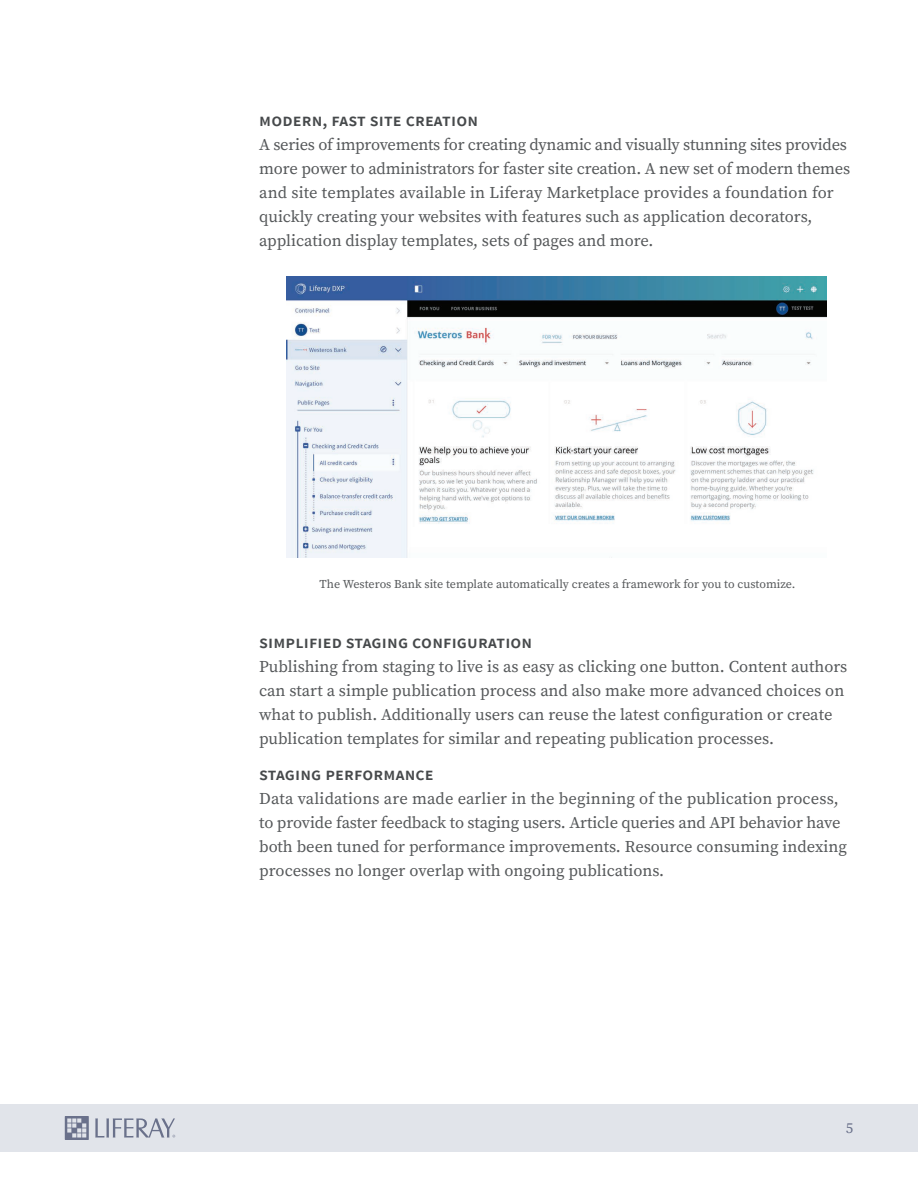
<style>
.page{position:relative;width:918px;height:1188px;background:#fff}
.page>*{position:absolute;margin:0;border:0;box-sizing:border-box;transform-origin:0 0}
.t1{font:600 18px "Source Sans Pro";letter-spacing:.01em;color:#46494b}
.t2{font:16.5px/24px "Source Serif Pro";color:#55585a}
.t3{font:15px "Source Serif Pro";color:#6a718b}
.t4{font:12px "Source Serif Pro";color:#55585a}
</style>
<div class="page">
<div style="left:0;top:1104px;width:918px;height:48px;background:#e1e4ea"></div>
<svg style="left:95px;top:1118px;width:80px;height:20px"></svg>
<svg style="left:65px;top:1116px;width:24px;height:24px"></svg>
<img style="left:286px;top:276px;width:540px;height:282px">
<p class="t1" style="left:259px;top:109px;width:220px">Modern, Fast Site Creation</p>
<p class="t2" style="left:259px;top:133px;width:593px">A series of improvements for creating dynamic and visually stunning sites provides more power to administrators for faster site creation. A new set of modern themes and site templates available in Liferay Marketplace provides a foundation for quickly creating your websites with features such as application decorators, application display templates, sets of pages and more.</p>
<p class="t4" style="left:320px;top:577px;width:477px">The Westeros Bank site template automatically creates a framework for you to customize.</p>
<p class="t1" style="left:259px;top:631px;width:275px">Simplified Staging Configuration</p>
<p class="t2" style="left:259px;top:655px;width:590px">Publishing from staging to live is as easy as clicking one button. Content authors can start a simple publication process and also make more advanced choices on what to publish. Additionally users can reuse the latest configuration or create publication templates for similar and repeating publication processes.</p>
<p class="t1" style="left:259px;top:763px;width:176px">Staging Performance</p>
<p class="t2" style="left:259px;top:787px;width:589px">Data validations are made earlier in the beginning of the publication process, to provide faster feedback to staging users. Article queries and API behavior have both been tuned for performance improvements. Resource consuming indexing processes no longer overlap with ongoing publications.</p>
<p class="t3" style="left:846px;top:1119px;width:9px">5</p>
</div>
